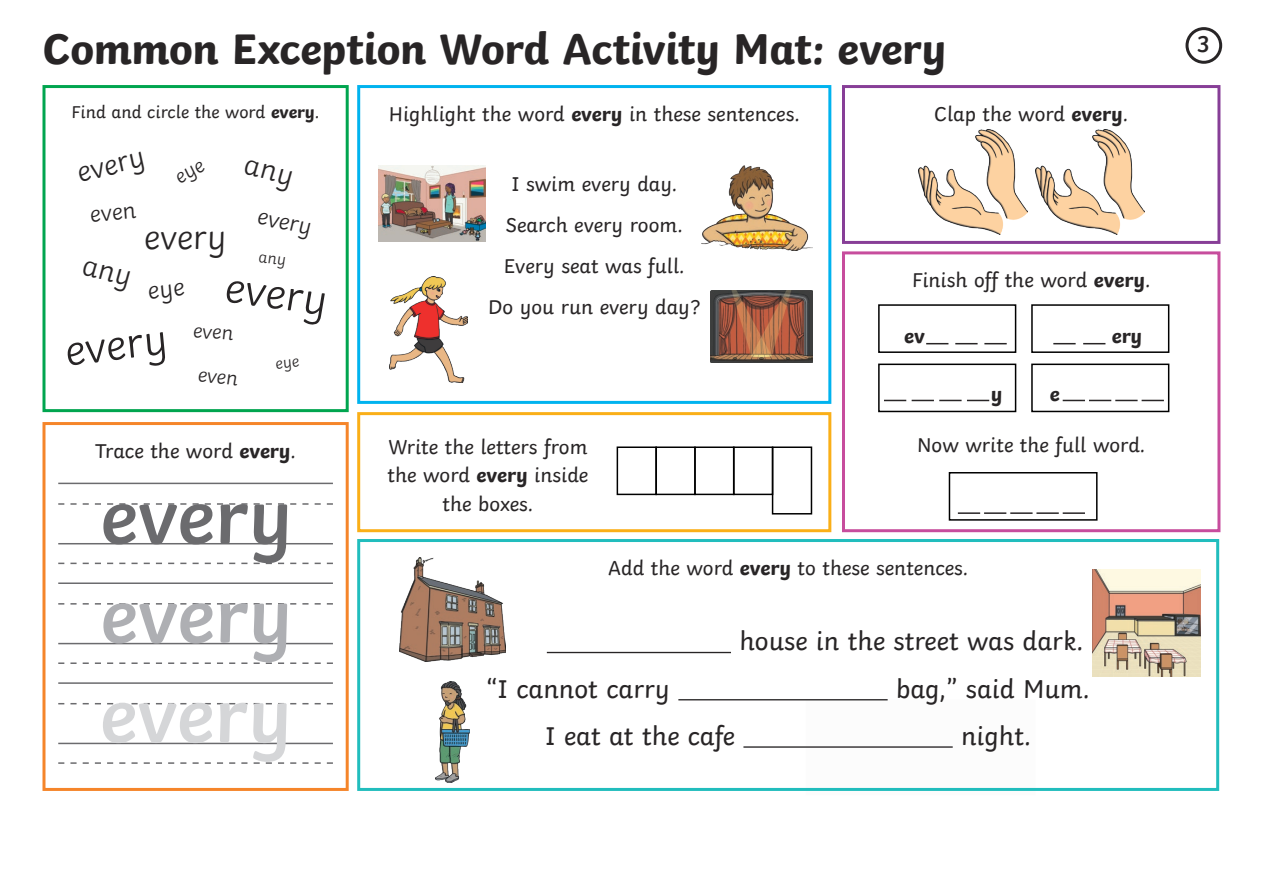
<style>
.page{position:relative;width:1263px;height:893px;background:#fff}
.page>*{position:absolute;margin:0;border:0;box-sizing:border-box;transform-origin:0 0}
.Underline{font:600 81px "Twinkl";letter-spacing:-.005em;color:#6b6b6e}
.Underline-2{font:600 81px "Twinkl";letter-spacing:-.005em;color:#aeafb3}
.Underline-3{font:600 81px "Twinkl";letter-spacing:-.005em;color:#d5d6d8}
.Heading{font:700 45px "Twinkl";letter-spacing:-.01em;color:#282526}
.Underline-4{font:300 45px "Twinkl";color:#282526}
.Underline-5{font:300 36px "Twinkl";color:#282526}
.Underline-6{font:300 30px "Twinkl";color:#282526}
.Body_Copy{font:27px "Twinkl";color:#282526}
.Underline-7{font:300 24px "Twinkl";color:#282526}
.Mat_Number{font:600 24px "Twinkl";color:#282526}
.Body_Copy-2{font:21px/28.5px "Twinkl";color:#282526;text-align:center}
.Underline-8{font:21px "Twinkl";color:#282526}
.Underline-9{font:300 21px "Twinkl";color:#282526}
.Underline-10{font:700 21px "Twinkl";color:#282526}
.Body_Copy-3{font:18px "Twinkl";color:#282526}
.s1{font-weight:700}
</style>
<div class="page">
<div style="left:357px;top:85px;width:474px;height:319px;border:3px solid #00b3ef"></div>
<div style="left:42px;top:422px;width:307px;height:369px;border:3px solid #f5852a"></div>
<div style="left:42px;top:85px;width:307px;height:327px;border:3px solid #00a54f"></div>
<hr style="left:547px;top:652px;width:184px;height:1px;background:#282526">
<hr style="left:678px;top:699px;width:210px;height:1px;background:#282526">
<hr style="left:743px;top:746px;width:210px;height:2px;background:#282526">
<div style="left:357px;top:539px;width:862px;height:252px;border:3px solid #21bdbd"></div>
<div style="left:842px;top:85px;width:378px;height:159px;border:3px solid #873e97"></div>
<div style="left:842px;top:251px;width:378px;height:281px;border:3px solid #c74d9d"></div>
<div style="left:1185px;top:27px;width:37px;height:37px;border:3px solid #282526;border-radius:50%"></div>
<div style="left:357px;top:412px;width:474px;height:120px;border:3px solid #faaf18"></div>
<div style="left:772px;top:446px;width:40px;height:68px;border:2px solid #000"></div>
<div style="left:694px;top:446px;width:41px;height:49px;border:2px solid #000"></div>
<div style="left:617px;top:446px;width:40px;height:49px;border:2px solid #000"></div>
<div style="left:733px;top:446px;width:40px;height:49px;border:2px solid #000"></div>
<div style="left:655px;top:446px;width:41px;height:49px;border:2px solid #000"></div>
<div style="left:878px;top:304px;width:138px;height:49px;border:2px solid #000"></div>
<div style="left:878px;top:364px;width:138px;height:48px;border:2px solid #000"></div>
<div style="left:1031px;top:304px;width:138px;height:49px;border:2px solid #000"></div>
<div style="left:1031px;top:364px;width:138px;height:48px;border:2px solid #000"></div>
<div style="left:949px;top:472px;width:148px;height:49px;border:2px solid #000"></div>
<hr style="left:58px;top:543px;width:275px;height:1px;background:#6b6b6e">
<svg style="left:58px;top:503px;width:275px;height:2px"></svg>
<hr style="left:58px;top:483px;width:275px;height:1px;background:#6b6b6e">
<svg style="left:58px;top:563px;width:275px;height:1px"></svg>
<hr style="left:58px;top:643px;width:275px;height:1px;background:#6b6b6e">
<svg style="left:58px;top:603px;width:275px;height:2px"></svg>
<hr style="left:58px;top:582px;width:275px;height:2px;background:#6b6b6e">
<svg style="left:58px;top:662px;width:275px;height:2px"></svg>
<hr style="left:58px;top:743px;width:275px;height:1px;background:#6b6b6e">
<svg style="left:58px;top:703px;width:275px;height:1px"></svg>
<hr style="left:58px;top:682px;width:275px;height:2px;background:#6b6b6e">
<svg style="left:58px;top:762px;width:275px;height:2px"></svg>
<svg style="left:926px;top:343px;width:22px;height:1px"></svg>
<svg style="left:955px;top:343px;width:22px;height:1px"></svg>
<svg style="left:984px;top:343px;width:23px;height:1px"></svg>
<svg style="left:1053px;top:343px;width:23px;height:1px"></svg>
<svg style="left:884px;top:400px;width:22px;height:1px"></svg>
<hr style="left:958px;top:512px;width:22px;height:2px;background:#282526">
<svg style="left:1083px;top:343px;width:22px;height:1px"></svg>
<hr style="left:984px;top:512px;width:22px;height:2px;background:#282526">
<svg style="left:967px;top:400px;width:22px;height:1px"></svg>
<hr style="left:1036px;top:512px;width:23px;height:2px;background:#282526">
<hr style="left:1063px;top:512px;width:22px;height:2px;background:#282526">
<svg style="left:1063px;top:400px;width:101px;height:1px"></svg>
<svg style="left:912px;top:400px;width:49px;height:1px"></svg>
<hr style="left:1010px;top:512px;width:22px;height:2px;background:#282526">
<img style="left:702px;top:166px;width:110px;height:85px">
<img style="left:378px;top:166px;width:108px;height:76px">
<img style="left:390px;top:277px;width:78px;height:106px">
<img style="left:710px;top:290px;width:103px;height:73px">
<img style="left:400px;top:557px;width:105px;height:104px">
<img style="left:436px;top:682px;width:34px;height:100px">
<img style="left:1093px;top:570px;width:107px;height:107px">
<img style="left:918px;top:129px;width:110px;height:106px">
<img style="left:1035px;top:129px;width:109px;height:106px">
<p class="Heading" style="left:42px;top:12px;width:905px">Common Exception Word Activity Mat: every</p>
<p class="Mat_Number" style="left:1196px;top:25px;width:16px">3</p>
<p class="Body_Copy-3" style="left:72px;top:98px;width:250px">Find and circle the word <span class="s1">every</span>.</p>
<p class="Underline-6" style="left:72px;top:150px;width:70px;rotate:-14deg">every</p>
<p class="Underline-7" style="left:88px;top:197px;width:48px;rotate:-6deg">even</p>
<p class="Underline-7" style="left:262px;top:198px;width:57px;rotate:12deg">every</p>
<p class="Underline-5" style="left:144px;top:209px;width:84px">every</p>
<p class="Underline-4" style="left:61px;top:317px;width:105px;rotate:-7deg">every</p>
<p class="Underline-4" style="left:230px;top:253px;width:105px;rotate:8deg">every</p>
<p class="Underline-9" style="left:195px;top:314px;width:42px;rotate:5deg">even</p>
<p class="Underline-9" style="left:200px;top:358px;width:42px;rotate:7deg">even</p>
<p class="Underline-8" style="left:95px;top:434px;width:202px">Trace the word <span class="s1">every</span>.</p>
<p class="Underline" style="left:100px;top:452px;width:194px">every</p>
<p class="Underline-2" style="left:100px;top:551px;width:194px">every</p>
<p class="Underline-3" style="left:100px;top:650px;width:194px">every</p>
<p class="Body_Copy-2" style="left:389px;top:98px;width:412px">Highlight the word <span class="s1">every</span> in these sentences.</p>
<p class="Body_Copy-2" style="left:511px;top:167px;width:167px">I swim every day.</p>
<p class="Body_Copy-2" style="left:506px;top:209px;width:178px">Search every room.</p>
<p class="Body_Copy-2" style="left:504px;top:250px;width:182px">Every seat was full.</p>
<p class="Body_Copy-2" style="left:488px;top:291px;width:214px">Do you run every day?</p>
<p class="Body_Copy-2" style="left:387px;top:430px;width:202px">Write the letters from the word <span class="s1">every</span> inside the boxes.</p>
<p class="Underline-8" style="left:934px;top:98px;width:196px">Clap the word <span class="s1">every</span>.</p>
<p class="Body_Copy-2" style="left:912px;top:264px;width:240px">Finish off the word <span class="s1">every</span>.</p>
<p class="Underline-10" style="left:904px;top:319px;width:22px">ev</p>
<p class="Underline-10" style="left:1112px;top:319px;width:32px">ery</p>
<p class="Underline-10" style="left:991px;top:377px;width:13px">y</p>
<p class="Underline-10" style="left:1050px;top:377px;width:11px">e</p>
<p class="Body_Copy-2" style="left:917px;top:429px;width:230px">Now write the full word.</p>
<p class="Body_Copy-2" style="left:608px;top:552px;width:362px">Add the word <span class="s1">every</span> to these sentences.</p>
<p class="Body_Copy" style="left:739px;top:621px;width:346px">house in the street was dark.</p>
<p class="Body_Copy" style="left:486px;top:668px;width:185px">“I cannot carry</p>
<p class="Body_Copy" style="left:896px;top:668px;width:195px">bag,” said Mum.</p>
<p class="Body_Copy" style="left:545px;top:715px;width:191px">I eat at the cafe</p>
<p class="Body_Copy" style="left:961px;top:715px;width:72px">night.</p>
</div>
